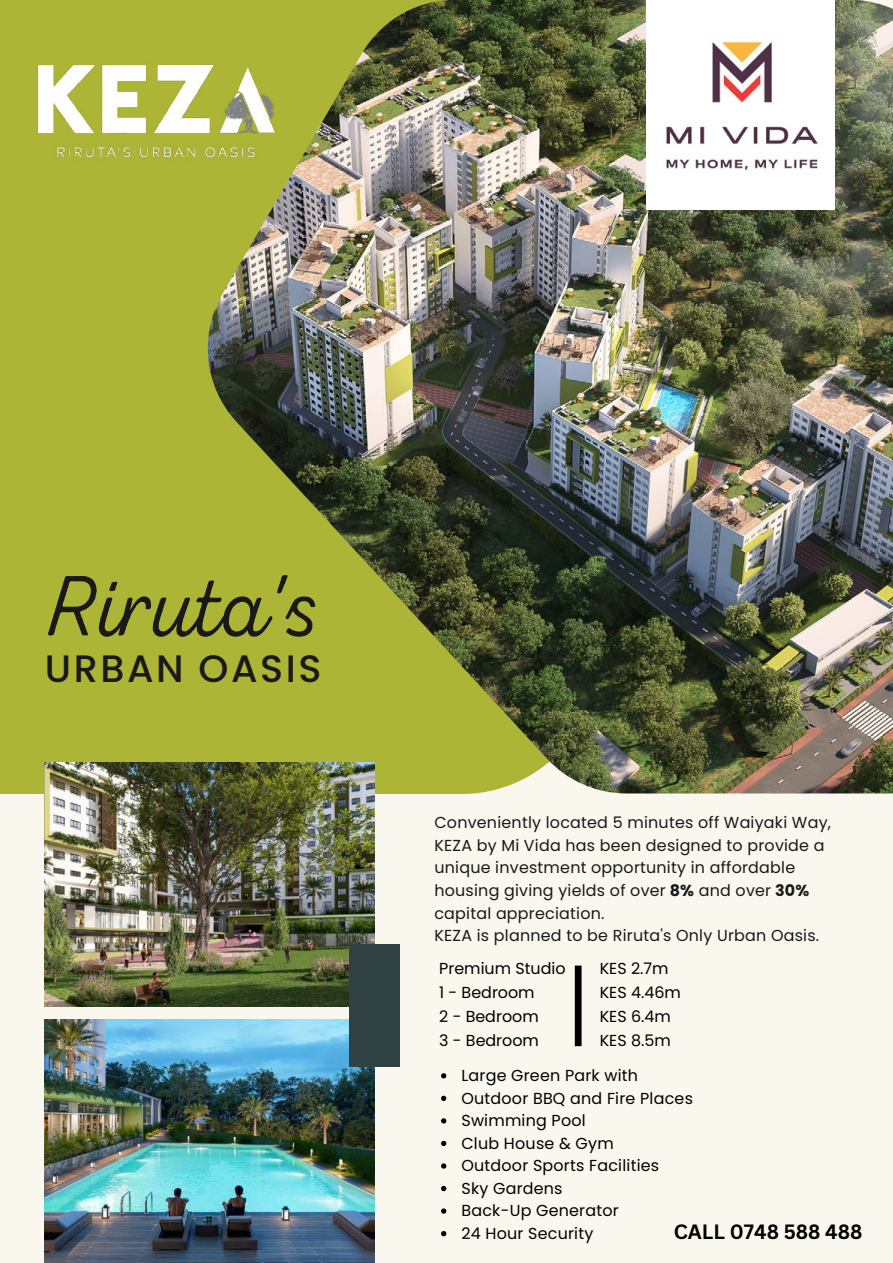
<style>
.page{position:relative;width:893px;height:1263px;background:#faf7ef}
.page>*{position:absolute;margin:0;border:0;box-sizing:border-box;transform-origin:0 0}
.t1{font:84.9px "Zing Script Rust R Base";color:#191919}
.t2{font:500 38.25px "Poppins";letter-spacing:.065em;color:#191919}
.t3{font:700 20.1px "Canva Sans";color:#000}
.t4{font:15.9px/22.5px "Poppins";letter-spacing:.015em;color:#191919}
.t5{font:15.9px/22.5px "Poppins";letter-spacing:.015em;color:#000}
.s1{font-weight:700}
</style>
<div class="page">
<div style="left:0;top:0;width:769px;height:794px;background:#acb536"></div>
<img style="left:45px;top:763px;width:330px;height:243px">
<img style="left:199px;top:0;width:694px;height:793px">
<img style="left:45px;top:1020px;width:330px;height:243px">
<div style="left:349px;top:944px;width:51px;height:123px;background:#304143"></div>
<div style="left:575px;top:965px;width:7px;height:81px;background:#000"></div>
<img style="left:1px;top:29px;width:309px;height:155px">
<img style="left:647px;top:0;width:187px;height:209px">
<svg style="left:441px;top:1073px;width:5px;height:5px"></svg>
<svg style="left:441px;top:1096px;width:5px;height:5px"></svg>
<svg style="left:441px;top:1118px;width:5px;height:5px"></svg>
<svg style="left:441px;top:1141px;width:5px;height:5px"></svg>
<svg style="left:441px;top:1163px;width:5px;height:6px"></svg>
<svg style="left:441px;top:1186px;width:5px;height:5px"></svg>
<svg style="left:441px;top:1208px;width:5px;height:6px"></svg>
<svg style="left:441px;top:1231px;width:5px;height:5px"></svg>
<h1 class="t1" style="left:45px;top:555px;width:271px">Riruta's</h1>
<h2 class="t2" style="left:45px;top:646px;width:278px">URBAN OASIS</h2>
<p class="t4" style="left:434px;top:812px;width:398px">Conveniently located 5 minutes off Waiyaki Way, KEZA by Mi Vida has been designed to provide a unique investment opportunity in affordable housing giving yields of over <span class="s1">8%</span> and over <span class="s1">30% </span>capital appreciation.<br>KEZA is planned to be Riruta's Only Urban Oasis.</p>
<p class="t5" style="left:439px;top:957px;width:128px;line-height:23.9px">Premium Studio<br>1 - Bedroom<br>2 - Bedroom<br>3 - Bedroom</p>
<p class="t5" style="left:600px;top:957px;width:83px;line-height:23.9px">KES 2.7m<br>KES 4.46m<br>KES 6.4m<br>KES 8.5m</p>
<p class="t5" style="left:461px;top:1064px;width:233px">Large Green Park with<br>Outdoor BBQ and Fire Places<br>Swimming Pool<br>Club House &amp; Gym<br>Outdoor Sports Facilities<br>Sky Gardens<br>Back-Up Generator<br>24 Hour Security</p>
<p class="t3" style="left:674px;top:1220px;width:190px">CALL 0748 588 488</p>
</div>
